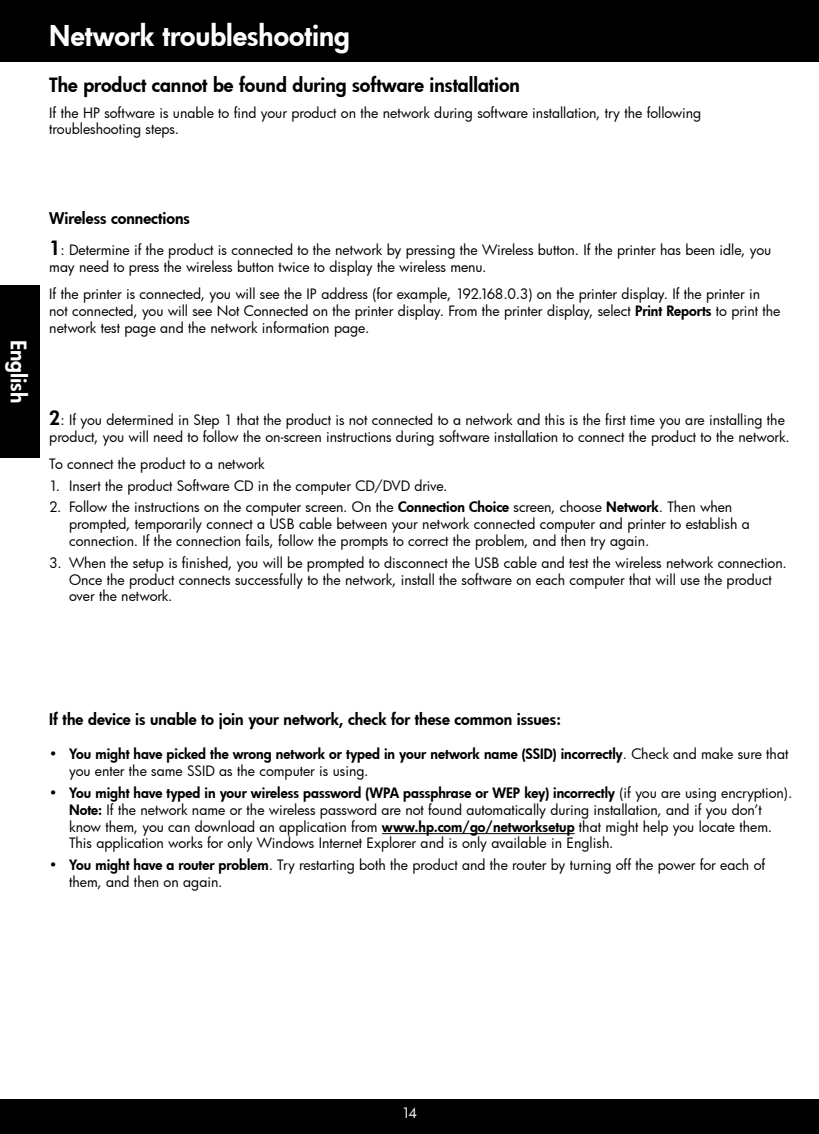
<style>
.page{position:relative;width:819px;height:1134px;background:#fff}
.page>*{position:absolute;margin:0;border:0;box-sizing:border-box;transform-origin:0 0}
.t1{font:28px "Futura Hv";color:#fff}
.t2{font:21px "Futura Hv";color:#fff}
.t3{font:19.25px "Futura Hv";color:#000}
.t4{font:15.75px "Futura Hv";color:#000}
.t5{font:14px/16.8px "Futura Bk";color:#000}
.t6{font:14px "Futura Hv";color:#000}
.t7{font:14px "Futura Bk";color:#fff}
.s1{font-family:"Futura Hv";font-size:19.25px}
.s2{font-family:"Futura Hv"}
.s3{font-family:"Futura Bk"}
</style>
<div class="page">
<div style="left:0;top:0;width:819px;height:62px;background:#000"></div>
<div style="left:0;top:1099px;width:819px;height:35px;background:#000"></div>
<hr style="left:382px;top:833px;width:193px;height:1px;background:#000">
<div style="left:0;top:285px;width:40px;height:173px;background:#000"></div>
<h1 class="t1" style="left:49px;top:17px;width:302px">Network troubleshooting</h1>
<h3 class="t3" style="left:49px;top:72px;width:472px">The product cannot be found during software installation</h3>
<p class="t5" style="left:49px;top:104px;width:654px">If the HP software is unable to find your product on the network during software installation, try the following troubleshooting steps.</p>
<h2 class="t2" style="left:33px;top:340px;width:65px;rotate:90deg">English</h2>
<p class="t4" style="left:49px;top:208px;width:142px">Wireless connections</p>
<p class="t5" style="left:49px;top:242px;width:724px"><span class="s1">1</span>: Determine if the product is connected to the network by pressing the Wireless button. If the printer has been idle, you may need to press the wireless button twice to display the wireless menu.</p>
<p class="t5" style="left:49px;top:285px;width:733px">If the printer is connected, you will see the IP address (for example, 192.168.0.3) on the printer display. If the printer in not connected, you will see Not Connected on the printer display. From the printer display, select <span class="s2">Print Reports</span> to print the network test page and the network information page.</p>
<p class="t5" style="left:49px;top:411px;width:742px"><span class="s1">2</span>: If you determined in Step 1 that the product is not connected to a network and this is the first time you are installing the product, you will need to follow the on-screen instructions during software installation to connect the product to the network.</p>
<p class="t5" style="left:49px;top:455px;width:217px">To connect the product to a network</p>
<p class="t5" style="left:49px;top:477px;width:400px">1. Insert the product Software CD in the computer CD/DVD drive.</p>
<p class="t5" style="left:69px;top:499px;width:682px;text-indent:-20px">2. Follow the instructions on the computer screen. On the <span class="s2">Connection Choice</span> screen, choose <span class="s2">Network</span>. Then when prompted, temporarily connect a USB cable between your network connected computer and printer to establish a connection. If the connection fails, follow the prompts to correct the problem, and then try again.</p>
<p class="t5" style="left:69px;top:554px;width:719px;text-indent:-20px">3. When the setup is finished, you will be prompted to disconnect the USB cable and test the wireless network connection.<br>Once the product connects successfully to the network, install the software on each computer that will use the product over the network.</p>
<p class="t4" style="left:49px;top:709px;width:513px">If the device is unable to join your network, check for these common issues:</p>
<p class="t6" style="left:49px;top:745px;width:741px"><span class="s3">•</span> You might have picked the wrong network or typed in your network name (SSID) incorrectly<span class="s3">. Check and make sure that</span></p>
<p class="t5" style="left:69px;top:762px;width:301px">you enter the same SSID as the computer is using.</p>
<p class="t6" style="left:49px;top:783px;width:745px"><span class="s3">•</span> You might have typed in your wireless password (WPA passphrase or WEP key) incorrectly <span class="s3">(if you are using encryption).</span></p>
<p class="t5" style="left:69px;top:801px;width:705px"><span class="s2">Note:</span> If the network name or the wireless password are not found automatically during installation, and if you don’t know them, you can download an application from <span class="s2">www.hp.com/go/networksetup</span> that might help you locate them.<br>This application works for only Windows Internet Explorer and is only available in English.</p>
<p class="t5" style="left:69px;top:856px;width:698px;text-indent:-20px">• <span class="s2">You might have a router problem</span>. Try restarting both the product and the router by turning off the power for each of them, and then on again.</p>
<p class="t7" style="left:402px;top:1104px;width:17px">14</p>
</div>
